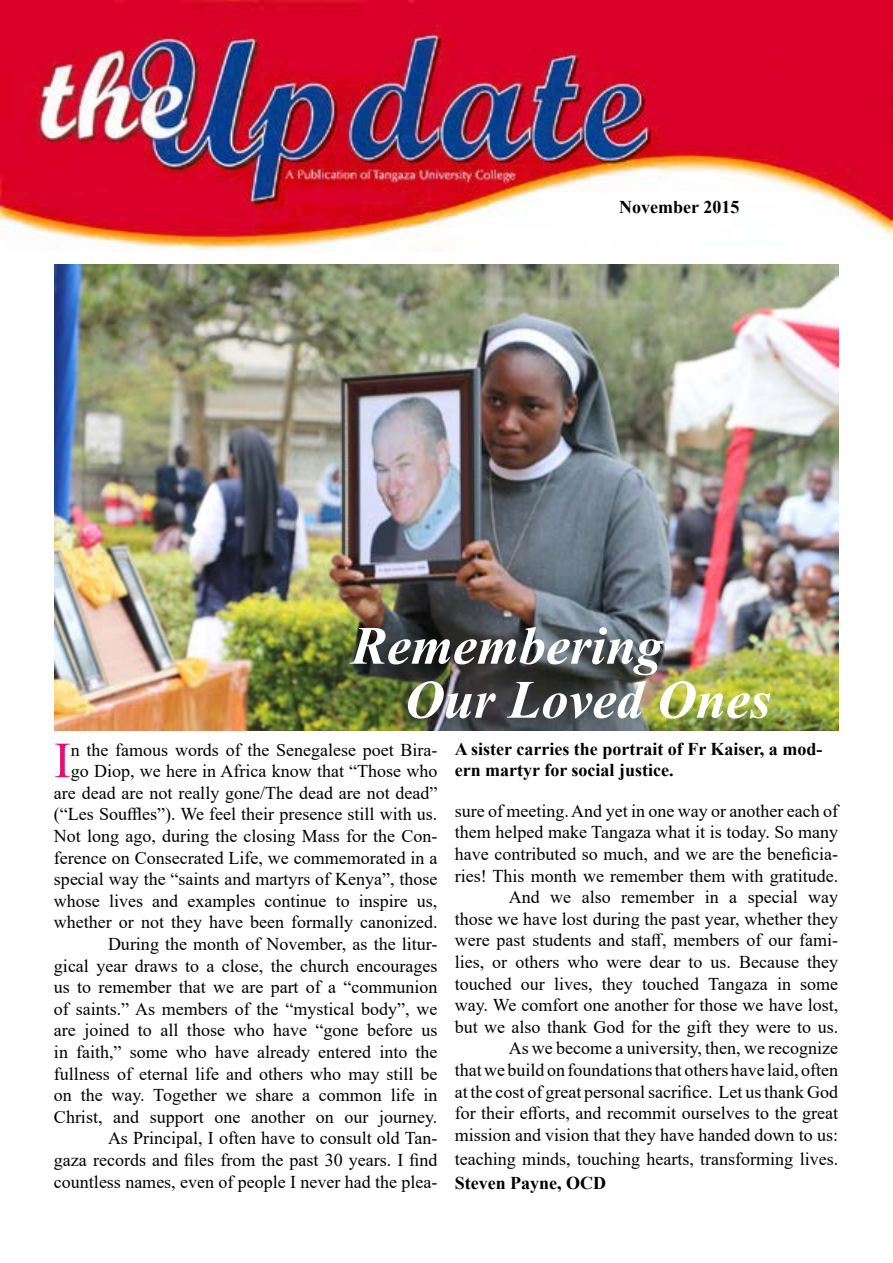
<style>
.page{position:relative;width:893px;height:1263px;background:#fff}
.page>*{position:absolute;margin:0;border:0;box-sizing:border-box;transform-origin:0 0}
.t1{font:italic 700 54px/54px "Times New Roman";color:#fff}
.t2{font:50.55px "Times New Roman";color:#e61070}
.t3{font:18px/21.6px "Times New Roman";color:#000;text-align:right}
.t4{font:700 18px/21px "Times New Roman";color:#000}
</style>
<div class="page">
<img style="left:54px;top:264px;width:784px;height:466px">
<img style="left:0;top:0;width:893px;height:252px">
<p class="t4" style="left:619px;top:196px;width:122px">November 2015</p>
<h1 class="t1" style="left:405px;top:617px;width:367px;text-indent:-54px">Remembering<br>Our Loved Ones</h1>
<p class="t3" style="left:54px;top:738px;width:385px">n the famous words of the Senegalese poet Bira&shy;go Diop, we here in Africa know that “Those who are dead are not really gone/The dead are not dead” (“Les Souffles”). We feel their presence still with us.<br>Not long ago, during the closing Mass for the Con&shy;ference on Consecrated Life, we commemorated in a special way the “saints and martyrs of Kenya”, those whose lives and examples continue to inspire us, whether or not they have been formally canonized.<br>During the month of November, as the litur-<br>gical year draws to a close, the church encourages us to remember that we are part of a “communion of saints.” As members of the “mystical body”, we are joined to all those who have “gone before us in faith,” some who have already entered into the fullness of eternal life and others who may still be on the way. Together we share a common life in Christ, and support one another on our journey.<br>As Principal, I often have to consult old Tan-<br>gaza records and files from the past 30 years. I find countless names, even of people I never had the plea-</p>
<h2 class="t2" style="left:54px;top:725px;width:18px">I</h2>
<p class="t4" style="left:455px;top:738px;width:369px">A sister carries the portrait of Fr Kaiser, a mod&shy;ern martyr for social justice.</p>
<p class="t3" style="left:455px;top:799px;width:385px">sure of meeting. And yet in one way or another each of them helped make Tangaza what it is today. So many have contributed so much, and we are the beneficia&shy;ries! This month we remember them with gratitude.<br>And we also remember in a special way<br>those we have lost during the past year, whether they were past students and staff, members of our fami&shy;lies, or others who were dear to us. Because they touched our lives, they touched Tangaza in some way. We comfort one another for those we have lost, but we also thank God for the gift they were to us.<br>As we become a university, then, we recognize<br>that we build on foundations that others have laid, often at the cost of great personal sacrifice. Let us thank God for their efforts, and recommit ourselves to the great mission and vision that they have handed down to us:</p>
<p class="t3" style="left:455px;top:1147px;width:385px">teaching minds, touching hearts, transforming lives.</p>
<p class="t4" style="left:455px;top:1172px;width:153px">Steven Payne, OCD</p>
</div>
